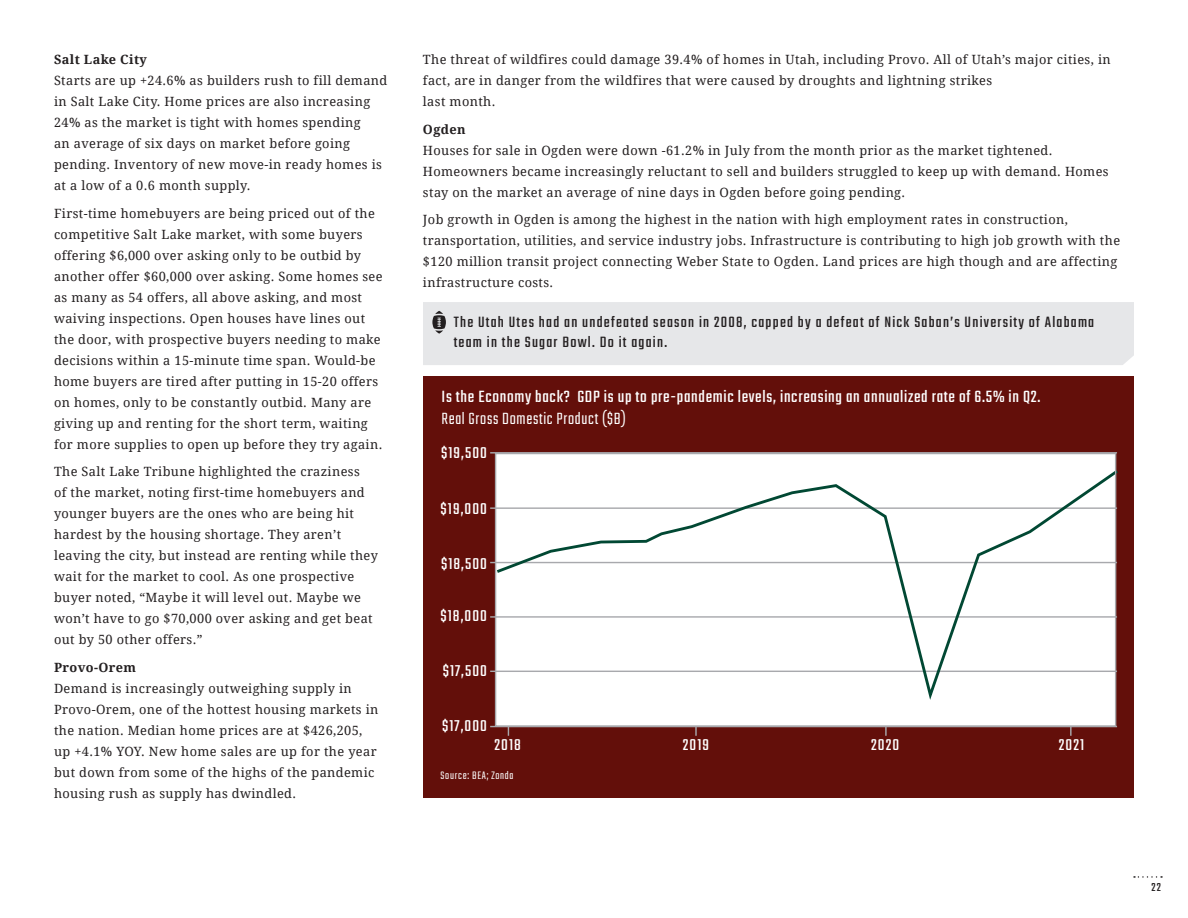
<style>
.page{position:relative;width:1188px;height:918px;background:#fff}
.page>*{position:absolute;margin:0;border:0;box-sizing:border-box;transform-origin:0 0}
.t1{font:18px "Teko";letter-spacing:.04em;color:#fff}
.t2{font:300 18px "Teko";letter-spacing:.04em;color:#fff}
.t3{font:17.4px "Teko";letter-spacing:.06em;color:#fff}
.t4{font:16.5px/19.5px "Teko";letter-spacing:.075em;color:#231f20}
.t5{font:12.75px/21px "Droid Serif";letter-spacing:.03em;color:#231f20}
.t6{font:700 12.75px "Droid Serif";letter-spacing:.03em;color:#231f20}
.t7{font:12.75px "Teko";color:#231f20}
.t8{font:300 12px "Teko";letter-spacing:.06em;color:#fff}
</style>
<div class="page">
<svg style="left:1134px;top:876px;width:28px;height:2px"></svg>
<div style="left:423px;top:377px;width:711px;height:421px;background:#630f0a"></div>
<div style="left:423px;top:302px;width:711px;height:63px;background:#e6e7e9"></div>
<svg style="left:432px;top:311px;width:14px;height:23px"></svg>
<div style="left:496px;top:454px;width:620px;height:272px;background:#fff"></div>
<svg style="left:695px;top:727px;width:2px;height:9px"></svg>
<svg style="left:885px;top:727px;width:2px;height:9px"></svg>
<svg style="left:1070px;top:727px;width:2px;height:9px"></svg>
<hr style="left:490px;top:671px;width:627px;height:1px;background:#a8a9ad">
<hr style="left:490px;top:616px;width:627px;height:2px;background:#a8a9ad">
<hr style="left:490px;top:562px;width:627px;height:1px;background:#a8a9ad">
<hr style="left:490px;top:507px;width:627px;height:2px;background:#a8a9ad">
<hr style="left:490px;top:726px;width:627px;height:1px;background:#a8a9ad">
<hr style="left:490px;top:452px;width:627px;height:2px;background:#a8a9ad">
<svg style="left:494px;top:467px;width:624px;height:238px"></svg>
<div style="left:495px;top:453px;width:621px;height:274px;border:1px solid #a8a9ad"></div>
<p class="t6" style="left:54px;top:54px;width:95px">Salt Lake City</p>
<p class="t5" style="left:54px;top:69px;width:335px">Starts are up +24.6% as builders rush to fill demand in Salt Lake City. Home prices are also increasing 24% as the market is tight with homes spending<br>an average of six days on market before going pending. Inventory of new move-in ready homes is at a low of a 0.6 month supply.</p>
<p class="t5" style="left:54px;top:204px;width:330px">First-time homebuyers are being priced out of the competitive Salt Lake market, with some buyers offering $6,000 over asking only to be outbid by another offer $60,000 over asking. Some homes see as many as 54 offers, all above asking, and most waiving inspections. Open houses have lines out the door, with prospective buyers needing to make decisions within a 15-minute time span. Would-be home buyers are tired after putting in 15-20 offers on homes, only to be constantly outbid. Many are giving up and renting for the short term, waiting for more supplies to open up before they try again.</p>
<p class="t5" style="left:54px;top:461px;width:326px">The Salt Lake Tribune highlighted the craziness<br>of the market, noting first-time homebuyers and younger buyers are the ones who are being hit hardest by the housing shortage. They aren’t leaving the city, but instead are renting while they wait for the market to cool. As one prospective buyer noted, “Maybe it will level out. Maybe we won’t have to go $70,000 over asking and get beat out by 50 other offers.”</p>
<p class="t6" style="left:54px;top:662px;width:84px">Provo-Orem</p>
<p class="t5" style="left:54px;top:679px;width:326px">Demand is increasingly outweighing supply in Provo-Orem, one of the hottest housing markets in the nation. Median home prices are at $426,205, up +4.1% YOY. New home sales are up for the year but down from some of the highs of the pandemic housing rush as supply has dwindled.</p>
<p class="t5" style="left:423px;top:48px;width:689px">The threat of wildfires could damage 39.4% of homes in Utah, including Provo. All of Utah’s major cities, in fact, are in danger from the wildfires that were caused by droughts and lightning strikes<br>last month.</p>
<p class="t6" style="left:423px;top:124px;width:44px">Ogden</p>
<p class="t5" style="left:423px;top:139px;width:687px">Houses for sale in Ogden were down -61.2% in July from the month prior as the market tightened.<br>Homeowners became increasingly reluctant to sell and builders struggled to keep up with demand. Homes stay on the market an average of nine days in Ogden before going pending.</p>
<p class="t5" style="left:423px;top:210px;width:699px">Job growth in Ogden is among the highest in the nation with high employment rates in construction, transportation, utilities, and service industry jobs. Infrastructure is contributing to high job growth with the $120 million transit project connecting Weber State to Ogden. Land prices are high though and are affecting infrastructure costs.</p>
<p class="t4" style="left:454px;top:312px;width:642px">The Utah Utes had an undefeated season in 2008, capped by a defeat of Nick Saban’s University of Alabama team in the Sugar Bowl. Do it again.</p>
<h1 class="t1" style="left:442px;top:388px;width:601px">Is the Economy back? GDP is up to pre-pandemic levels, increasing an annualized rate of 6.5% in Q2.</h1>
<h1 class="t2" style="left:441px;top:410px;width:186px">Real Gross Domestic Product ($B)</h1>
<h2 class="t3" style="left:441px;top:444px;width:47px">$19,500</h2>
<h2 class="t3" style="left:441px;top:500px;width:48px">$19,000</h2>
<h2 class="t3" style="left:441px;top:555px;width:47px">$18,500</h2>
<h2 class="t3" style="left:440px;top:607px;width:48px">$18,000</h2>
<h2 class="t3" style="left:443px;top:662px;width:46px">$17,500</h2>
<h2 class="t3" style="left:442px;top:718px;width:46px">$17,000</h2>
<h2 class="t3" style="left:495px;top:736px;width:28px">2018</h2>
<h2 class="t3" style="left:683px;top:736px;width:28px">2019</h2>
<h2 class="t3" style="left:871px;top:736px;width:30px">2020</h2>
<h2 class="t3" style="left:1059px;top:736px;width:27px">2021</h2>
<p class="t8" style="left:441px;top:769px;width:74px">Source: BEA; Zonda</p>
<p class="t7" style="left:1151px;top:881px;width:11px">22</p>
</div>
